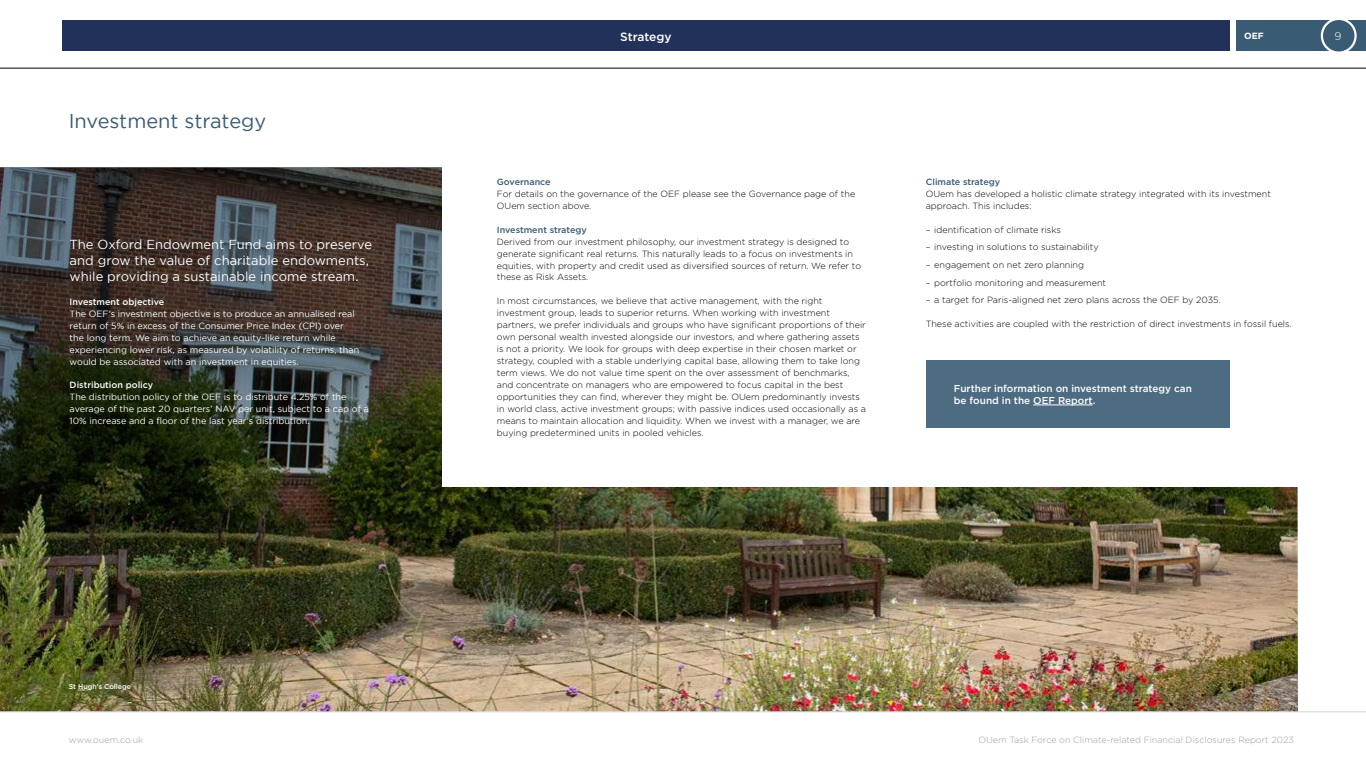
<style>
.page{position:relative;width:1366px;height:768px;background:#fff}
.page>*{position:absolute;margin:0;border:0;box-sizing:border-box;transform-origin:0 0}
.t1{font:20px "Gotham";color:#395b73}
.t2{font:13px/16px "Gotham";color:#fff}
.t3{font:500 12px "Gotham";letter-spacing:-.005em;color:#fff}
.t4{font:300 11px "Gotham";color:#fff}
.t5{font:500 10px/12px "Gotham";color:#fff}
.t6{font:300 9px/12px "Gotham";color:#000}
.t7{font:9px/12px "Gotham";color:#fff}
.t8{font:300 9px "Gotham";color:#9d9d9c}
.t9{font:500 9px "Gotham";color:#395b73}
.t10{font:500 9px "Gotham";color:#fff}
.t11{font:700 9px "Gotham";color:#fff}
.t12{font:500 7px "Gotham";color:#fff}
</style>
<div class="page">
<hr style="left:0;top:68px;width:1366px;height:1px;background:#000">
<hr style="left:0;top:711px;width:1366px;height:1px;background:#d2d7e0">
<img style="left:448px;top:487px;width:850px;height:224px">
<img style="left:0;top:168px;width:448px;height:543px">
<div style="left:442px;top:152px;width:867px;height:335px;background:#fff"></div>
<div style="left:926px;top:360px;width:303px;height:67px;background:#4d6b81"></div>
<hr style="left:1033px;top:405px;width:60px;height:1px;background:#fff">
<div style="left:62px;top:21px;width:1168px;height:30px;background:#21315a"></div>
<div style="left:1236px;top:20px;width:107px;height:31px;background:#395b73"></div>
<div style="left:1343px;top:20px;width:23px;height:31px;background:#395b73"></div>
<div style="left:1321px;top:18px;width:36px;height:36px;border:2px solid #fff;border-radius:50%"></div>
<h1 class="t1" style="left:69px;top:110px;width:199px">Investment strategy</h1>
<h3 class="t3" style="left:620px;top:28px;width:53px">Strategy</h3>
<p class="t11" style="left:1244px;top:30px;width:21px">OEF</p>
<p class="t4" style="left:1334px;top:29px;width:9px">9</p>
<p class="t9" style="left:926px;top:176px;width:76px">Climate strategy</p>
<p class="t6" style="left:926px;top:188px;width:347px">OUem has developed a holistic climate strategy integrated with its investment approach. This includes:</p>
<p class="t6" style="left:926px;top:223px;width:137px">– identification of climate risks</p>
<p class="t6" style="left:926px;top:241px;width:174px">– investing in solutions to sustainability</p>
<p class="t6" style="left:926px;top:258px;width:160px">– engagement on net zero planning</p>
<p class="t6" style="left:926px;top:276px;width:182px">– portfolio monitoring and measurement</p>
<p class="t6" style="left:926px;top:294px;width:296px">– a target for Paris-aligned net zero plans across the OEF by 2035.</p>
<p class="t6" style="left:926px;top:317px;width:367px">These activities are coupled with the restriction of direct investments in fossil fuels.</p>
<p class="t9" style="left:497px;top:176px;width:55px">Governance</p>
<p class="t6" style="left:497px;top:188px;width:360px">For details on the governance of the OEF please see the Governance page of the<br>OUem section above.</p>
<p class="t9" style="left:497px;top:223px;width:92px">Investment strategy</p>
<p class="t6" style="left:497px;top:235px;width:366px">Derived from our investment philosophy, our investment strategy is designed to generate significant real returns. This naturally leads to a focus on investments in equities, with property and credit used as diversified sources of return. We refer to these as Risk Assets.</p>
<p class="t6" style="left:497px;top:294px;width:371px">In most circumstances, we believe that active management, with the right investment group, leads to superior returns. When working with investment partners, we prefer individuals and groups who have significant proportions of their own personal wealth invested alongside our investors, and where gathering assets is not a priority. We look for groups with deep expertise in their chosen market or strategy, coupled with a stable underlying capital base, allowing them to take long term views. We do not value time spent on the over assessment of benchmarks, and concentrate on managers who are empowered to focus capital in the best opportunities they can find, wherever they might be. OUem predominantly invests in world class, active investment groups; with passive indices used occasionally as a means to maintain allocation and liquidity. When we invest with a manager, we are buying predetermined units in pooled vehicles.</p>
<h2 class="t2" style="left:70px;top:237px;width:304px">The Oxford Endowment Fund aims to preserve and grow the value of charitable endowments, while providing a sustainable income stream.</h2>
<p class="t10" style="left:70px;top:296px;width:96px">Investment objective</p>
<p class="t7" style="left:70px;top:307px;width:291px">The OEF’s investment objective is to produce an annualised real return of 5% in excess of the Consumer Price Index (CPI) over the long term. We aim to achieve an equity-like return while experiencing lower risk, as measured by volatility of returns, than would be associated with an investment in equities.</p>
<p class="t10" style="left:70px;top:379px;width:85px">Distribution policy</p>
<p class="t7" style="left:70px;top:391px;width:301px">The distribution policy of the OEF is to distribute 4.25% of the average of the past 20 quarters’ NAV per unit, subject to a cap of a<br>10% increase and a floor of the last year’s distribution.</p>
<p class="t5" style="left:954px;top:382px;width:240px">Further information on investment strategy can be found in the OEF Report.</p>
<p class="t12" style="left:69px;top:682px;width:64px">St Hugh’s College</p>
<p class="t8" style="left:69px;top:734px;width:76px">www.ouem.co.uk</p>
<p class="t8" style="left:978px;top:734px;width:317px">OUem Task Force on Climate-related Financial Disclosures Report 2023</p>
</div>
